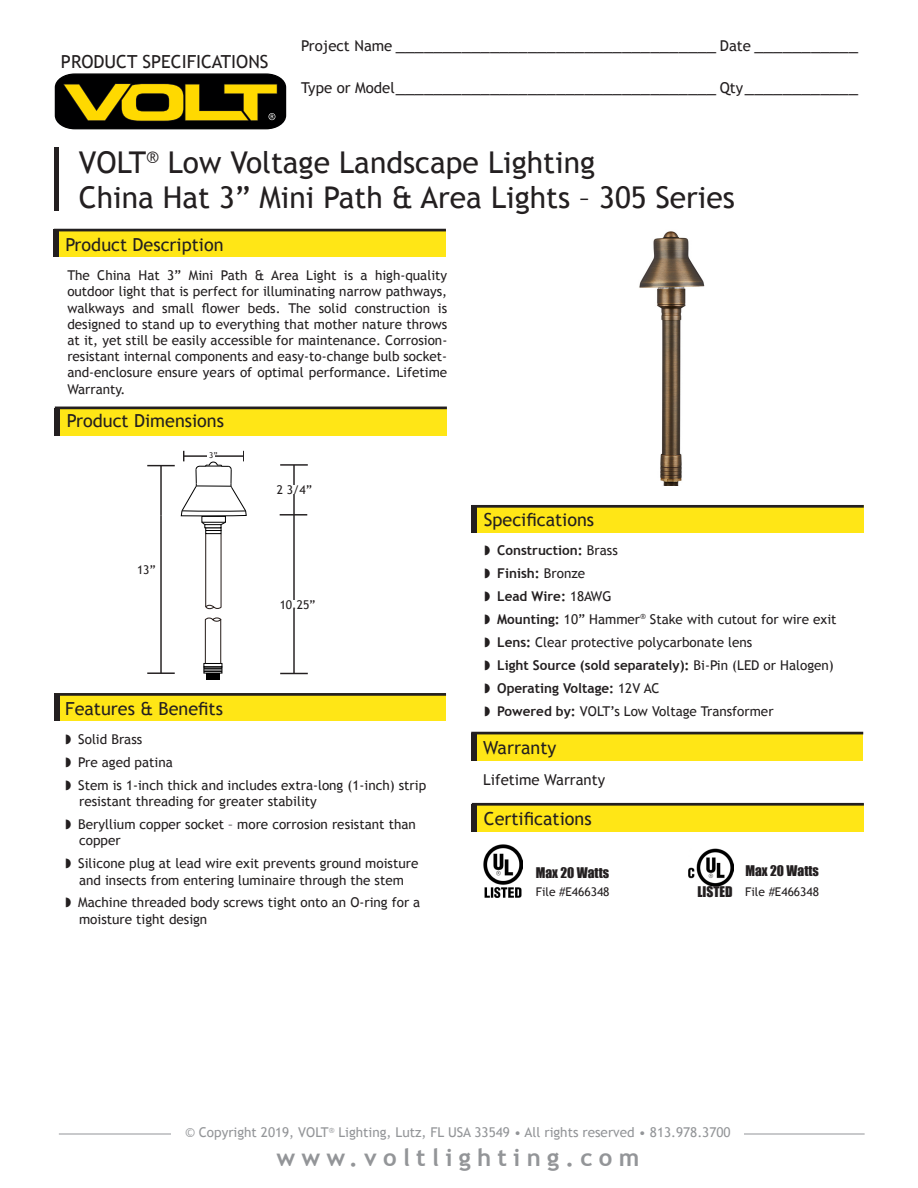
<style>
.page{position:relative;width:918px;height:1188px;background:#fff}
.page>*{position:absolute;margin:0;border:0;box-sizing:border-box;transform-origin:0 0}
.t1{font:30px "Trebuchet MS";color:#231f20}
.spec_bullets{font:700 24px "Trebuchet MS";letter-spacing:.26em;color:#939598}
.Spec_Headings{font:18px "Trebuchet MS";color:#231f20}
.t2{font:15px "Trebuchet MS";color:#231f20}
.t3{font:13.5px/16.2px "Trebuchet MS";color:#231f20}
.t4{font:700 13.5px "Trebuchet MS";color:#231f20}
.copyright{font:13.5px "Trebuchet MS";color:#939598}
.t5{font:13.5px "Impact";color:#231f20}
.t6{font:12.15px "Trebuchet MS";color:#231f20}
.t7{font:12px "Trebuchet MS";color:#231f20}
.t8{font:7.95px "Trebuchet MS";color:#231f20}
.s1{font-size:15px}
.s2{font-weight:400}
.s3{font-weight:700}
</style>
<div class="page">
<div style="left:205px;top:527px;width:16px;height:4px;border:1px solid #000"></div>
<div style="left:206px;top:673px;width:14px;height:7px;background:#000"></div>
<svg style="left:205px;top:533px;width:17px;height:77px"></svg>
<svg style="left:203px;top:617px;width:20px;height:57px"></svg>
<hr style="left:220px;top:619px;width:1px;height:45px;background:#231916">
<hr style="left:293px;top:515px;width:2px;height:158px;background:#231f20">
<hr style="left:280px;top:514px;width:27px;height:2px;background:#231f20">
<svg style="left:280px;top:673px;width:28px;height:1px"></svg>
<div style="left:280px;top:600px;width:41px;height:9px;background:#fff"></div>
<hr style="left:293px;top:465px;width:2px;height:50px;background:#231f20">
<hr style="left:280px;top:464px;width:28px;height:2px;background:#231f20">
<div style="left:274px;top:485px;width:41px;height:9px;background:#fff"></div>
<svg style="left:181px;top:451px;width:66px;height:75px"></svg>
<hr style="left:196px;top:486px;width:35px;height:1px;background:#000">
<hr style="left:160px;top:515px;width:2px;height:158px;background:#231f20">
<svg style="left:147px;top:673px;width:28px;height:1px"></svg>
<hr style="left:160px;top:466px;width:2px;height:49px;background:#231f20">
<svg style="left:147px;top:465px;width:28px;height:1px"></svg>
<svg style="left:55px;top:73px;width:231px;height:56px;background:#5a4e08"></svg>
<hr style="left:59px;top:1134px;width:806px;height:1px;background:#939598">
<div style="left:172px;top:1111px;width:572px;height:70px;background:#fff"></div>
<div style="left:59px;top:229px;width:387px;height:27px;background:#ffe616"></div>
<div style="left:54px;top:229px;width:5px;height:27px;background:#231f20"></div>
<div style="left:59px;top:693px;width:387px;height:28px;background:#ffe616"></div>
<div style="left:54px;top:693px;width:5px;height:28px;background:#231f20"></div>
<div style="left:54px;top:147px;width:5px;height:64px;background:#231f20"></div>
<div style="left:54px;top:229px;width:392px;height:2px;border:2px solid #231f20"></div>
<div style="left:54px;top:693px;width:392px;height:3px;border:2px solid #231f20"></div>
<div style="left:60px;top:408px;width:387px;height:28px;background:#ffe616"></div>
<div style="left:55px;top:408px;width:5px;height:28px;background:#231f20"></div>
<div style="left:55px;top:407px;width:392px;height:2px;border:2px solid #231f20"></div>
<div style="left:477px;top:505px;width:387px;height:28px;background:#ffe616"></div>
<div style="left:472px;top:505px;width:5px;height:28px;background:#231f20"></div>
<div style="left:472px;top:505px;width:392px;height:3px;border:2px solid #231f20"></div>
<div style="left:476px;top:733px;width:387px;height:28px;background:#ffe616"></div>
<div style="left:471px;top:733px;width:5px;height:28px;background:#231f20"></div>
<div style="left:471px;top:732px;width:392px;height:2px;border:2px solid #231f20"></div>
<div style="left:477px;top:804px;width:387px;height:28px;background:#ffe616"></div>
<div style="left:472px;top:804px;width:5px;height:28px;background:#231f20"></div>
<img style="left:483px;top:845px;width:40px;height:52px">
<div style="left:472px;top:803px;width:392px;height:3px;border:2px solid #231f20"></div>
<img style="left:688px;top:848px;width:46px;height:39px">
<img style="left:639px;top:231px;width:66px;height:255px">
<p class="Spec_Headings" style="left:61px;top:51px;width:209px">PRODUCT SPECIFICATIONS</p>
<p class="Spec_Headings" style="left:301px;top:34px;width:558px"><span class="s1">Project Name</span> __________________________________ <span class="s1">Date</span> ___________</p>
<p class="Spec_Headings" style="left:301px;top:76px;width:558px"><span class="s1">Type or Model</span>__________________________________ <span class="s1">Qty</span>____________</p>
<p class="t1" style="left:79px;top:145px;width:518px">VOLT<sup>®</sup> Low Voltage Landscape Lighting</p>
<p class="t1" style="left:79px;top:180px;width:658px">China Hat 3” Mini Path &amp; Area Lights – 305 Series</p>
<p class="Spec_Headings" style="left:65px;top:234px;width:160px">Product Description</p>
<p class="t3" style="left:67px;top:267px;width:381px;text-align:justify">The China Hat 3” Mini Path &amp; Area Light is a high-quality outdoor light that is perfect for illuminating narrow pathways, walkways and small flower beds. The solid construction is designed to stand up to everything that mother nature throws at it, yet still be easily accessible for maintenance. Corrosion&shy;resistant internal components and easy-to-change bulb socket&shy;and-enclosure ensure years of optimal performance. Lifetime Warranty.</p>
<p class="Spec_Headings" style="left:67px;top:410px;width:159px">Product Dimensions</p>
<p class="t7" style="left:137px;top:563px;width:20px">13”</p>
<p class="t8" style="left:209px;top:450px;width:10px">3”</p>
<p class="Spec_Headings" style="left:65px;top:698px;width:159px">Features &amp; Benefits</p>
<p class="t6" style="left:277px;top:483px;width:37px">2 3/4”</p>
<p class="t6" style="left:280px;top:597px;width:37px">10.25”</p>
<p class="t3" style="left:66px;top:731px;width:78px">◗ Solid Brass</p>
<p class="t3" style="left:66px;top:754px;width:109px">◗ Pre aged patina</p>
<p class="t3" style="left:79px;top:777px;width:349px;text-indent:-14px">◗ Stem is 1-inch thick and includes extra-long (1-inch) strip resistant threading for greater stability</p>
<p class="t3" style="left:79px;top:816px;width:338px;text-indent:-14px">◗ Beryllium copper socket – more corrosion resistant than copper</p>
<p class="t3" style="left:66px;top:856px;width:354px;text-align:center">◗ Silicone plug at lead wire exit prevents ground moisture and insects from entering luminaire through the stem</p>
<p class="t3" style="left:79px;top:895px;width:343px;text-indent:-14px">◗ Machine threaded body screws tight onto an O-ring for a moisture tight design</p>
<p class="Spec_Headings" style="left:484px;top:509px;width:112px">Specifications</p>
<p class="t4" style="left:485px;top:542px;width:135px">◗ Construction: <span class="s2">Brass</span></p>
<p class="t4" style="left:485px;top:565px;width:102px">◗ Finish: <span class="s2">Bronze</span></p>
<p class="t4" style="left:485px;top:588px;width:129px">◗ Lead Wire: <span class="s2">18AWG</span></p>
<p class="t3" style="left:485px;top:611px;width:354px">◗ <span class="s3">Mounting:</span> 10” Hammer<sup>®</sup> Stake with cutout for wire exit</p>
<p class="t3" style="left:485px;top:634px;width:269px">◗ <span class="s3">Lens:</span> Clear protective polycarbonate lens</p>
<p class="t4" style="left:485px;top:656px;width:351px">◗ Light Source (sold separately): <span class="s2">Bi-Pin (LED or Halogen)</span></p>
<p class="t4" style="left:485px;top:679px;width:177px">◗ Operating Voltage: <span class="s2">12V AC</span></p>
<p class="t3" style="left:485px;top:703px;width:291px">◗ <span class="s3">Powered by:</span> VOLT’s Low Voltage Transformer</p>
<p class="Spec_Headings" style="left:483px;top:737px;width:75px">Warranty</p>
<p class="t2" style="left:483px;top:771px;width:123px">Lifetime Warranty</p>
<p class="Spec_Headings" style="left:484px;top:808px;width:109px">Certifications</p>
<p class="t5" style="left:536px;top:862px;width:75px">Max 20 Watts</p>
<p class="t5" style="left:745px;top:861px;width:75px">Max 20 Watts</p>
<p class="t7" style="left:536px;top:885px;width:75px">File #E466348</p>
<p class="t5" style="left:697px;top:881px;width:37px">LISTED</p>
<p class="t7" style="left:745px;top:885px;width:75px">File #E466348</p>
<p class="copyright" style="left:185px;top:1124px;width:547px">© Copyright 2019, VOLT<sup>®</sup> Lighting, Lutz, FL USA 33549 • All rights reserved • 813.978.3700</p>
<p class="spec_bullets" style="left:276px;top:1142px;width:364px">www.voltlighting.com</p>
</div>
